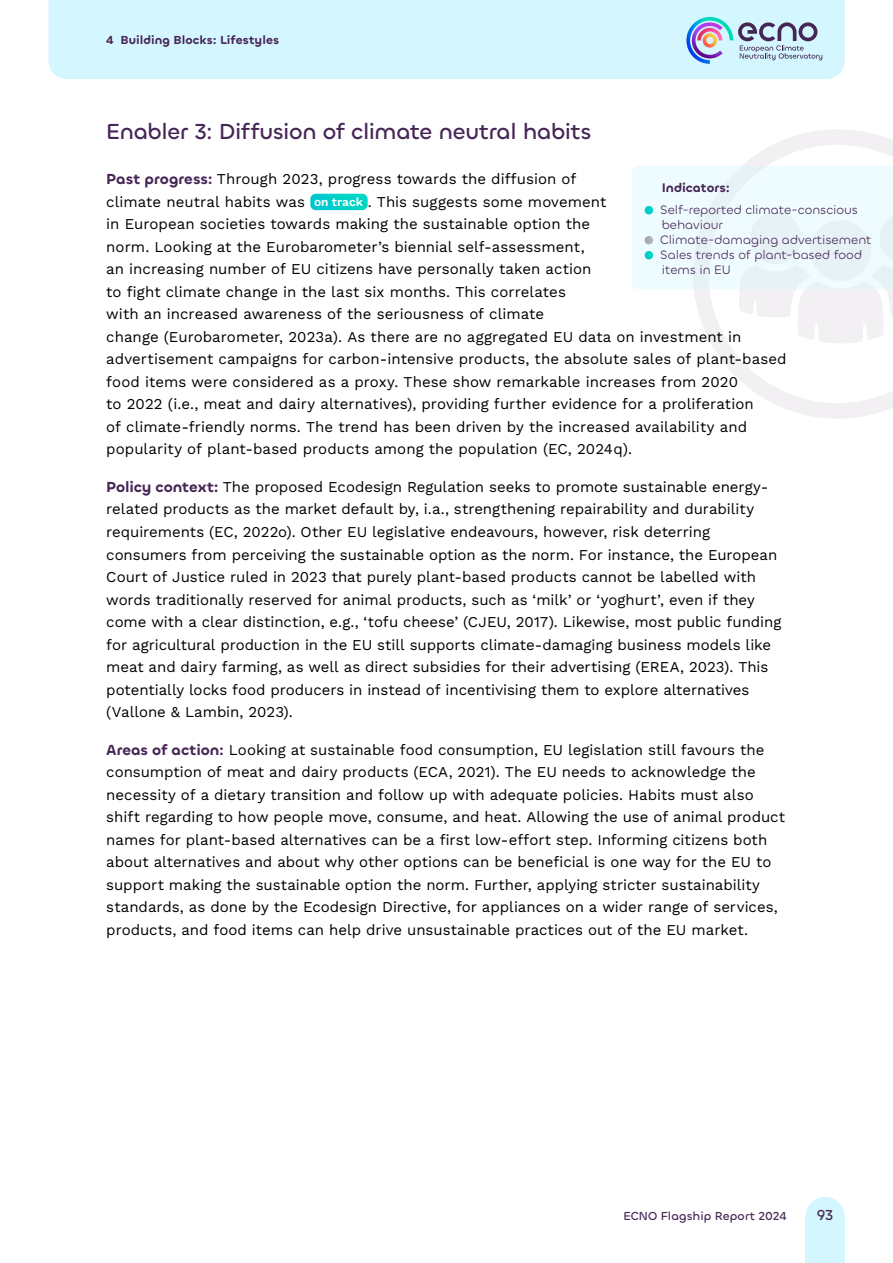
<style>
.page{position:relative;width:893px;height:1263px;background:#fff}
.page>*{position:absolute;margin:0;border:0;box-sizing:border-box;transform-origin:0 0}
.t1{font:500 22.5px "Chillax";letter-spacing:-.015em;color:#472656}
.Bodytext{font:15px/22.5px "Work Sans";color:#000}
.t2{font:500 15px "Chillax";color:#472656}
.Idicator_Bullets{font:12.75px/15px "Chillax";color:#472656}
.Indicators{font:600 12.75px "Chillax";color:#472656}
.t3{font:600 12px "Chillax";letter-spacing:.005em;color:#472656}
.t4{font:500 12px "Chillax";letter-spacing:.005em;color:#472656}
.Bodytext-2{font:600 12px "Work Sans";letter-spacing:-.005em;color:#fff}
.s1{font-family:"Chillax";font-weight:600;color:#472656}
</style>
<div class="page">
<svg style="left:711px;top:129px;width:182px;height:290px"></svg>
<div style="left:48px;top:0;width:797px;height:79px;background:#d4f7ff"></div>
<div style="left:806px;top:1216px;width:39px;height:47px;background:#d4f6ff"></div>
<div style="left:806px;top:1197px;width:39px;height:39px;background:#d4f6ff;border-radius:50%"></div>
<svg style="left:686px;top:17px;width:136px;height:47px;background:#b1c5dc"></svg>
<svg style="left:310px;top:194px;width:58px;height:16px"></svg>
<svg style="left:632px;top:166px;width:261px;height:177px"></svg>
<p class="t3" style="left:106px;top:33px;width:174px">4 Building Blocks: Lifestyles</p>
<h3 class="t1" style="left:106px;top:118px;width:487px">Enabler 3: Diffusion of climate neutral habits</h3>
<p class="Bodytext" style="left:106px;top:167px;width:472px"><span class="s1">Past progress:</span> Through 2023, progress towards the diffusion of climate neutral habits was</p>
<p class="Indicators" style="left:662px;top:180px;width:70px">Indicators:</p>
<p class="Idicator_Bullets" style="left:660px;top:203px;width:199px">Self-reported climate-conscious behaviour</p>
<p class="Idicator_Bullets" style="left:660px;top:233px;width:213px">Climate-damaging advertisement</p>
<p class="Idicator_Bullets" style="left:660px;top:248px;width:203px">Sales trends of plant-based food items in EU</p>
<p class="Bodytext" style="left:106px;top:190px;width:682px;text-indent:261px">. This suggests some movement<br>in European societies towards making the sustainable option the<br>norm. Looking at the Eurobarometer’s biennial self-assessment,<br>an increasing number of EU citizens have personally taken action<br>to fight climate change in the last six months. This correlates<br>with an increased awareness of the seriousness of climate<br>change (Eurobarometer, 2023a). As there are no aggregated EU data on investment in advertisement campaigns for carbon-intensive products, the absolute sales of plant-based food items were considered as a proxy. These show remarkable increases from 2020<br>to 2022 (i.e., meat and dairy alternatives), providing further evidence for a proliferation<br>of climate-friendly norms. The trend has been driven by the increased availability and popularity of plant-based products among the population (EC, 2024q).</p>
<p class="Bodytext" style="left:106px;top:475px;width:676px"><span class="s1">Policy context:</span> The proposed Ecodesign Regulation seeks to promote sustainable energy&shy;related products as the market default by, i.a., strengthening repairability and durability requirements (EC, 2022o). Other EU legislative endeavours, however, risk deterring consumers from perceiving the sustainable option as the norm. For instance, the European Court of Justice ruled in 2023 that purely plant-based products cannot be labelled with words traditionally reserved for animal products, such as ‘milk’ or ‘yoghurt’, even if they come with a clear distinction, e.g., ‘tofu cheese’ (CJEU, 2017). Likewise, most public funding for agricultural production in the EU still supports climate-damaging business models like meat and dairy farming, as well as direct subsidies for their advertising (EREA, 2023). This potentially locks food producers in instead of incentivising them to explore alternatives (Vallone &amp; Lambin, 2023).</p>
<p class="Bodytext" style="left:106px;top:737px;width:680px"><span class="s1">Areas of action:</span> Looking at sustainable food consumption, EU legislation still favours the consumption of meat and dairy products (ECA, 2021). The EU needs to acknowledge the necessity of a dietary transition and follow up with adequate policies. Habits must also shift regarding to how people move, consume, and heat. Allowing the use of animal product names for plant-based alternatives can be a first low-effort step. Informing citizens both about alternatives and about why other options can be beneficial is one way for the EU to support making the sustainable option the norm. Further, applying stricter sustainability standards, as done by the Ecodesign Directive, for appliances on a wider range of services, products, and food items can help drive unsustainable practices out of the EU market.</p>
<p class="Bodytext-2" style="left:314px;top:193px;width:50px">on track</p>
<p class="t4" style="left:623px;top:1208px;width:165px">ECNO Flagship Report 2024</p>
<p class="t2" style="left:817px;top:1205px;width:18px">93</p>
</div>
